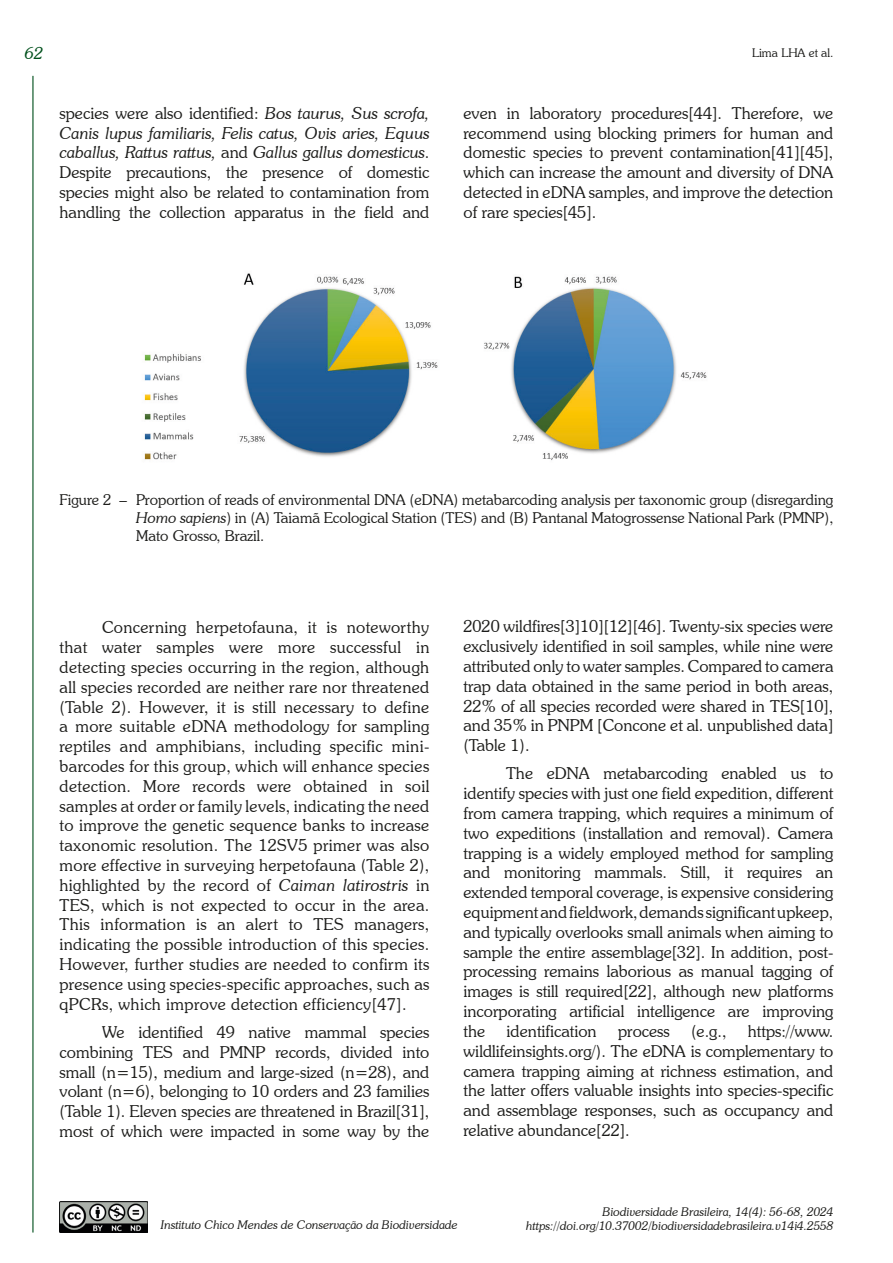
<style>
.page{position:relative;width:893px;height:1263px;background:#fff}
.page>*{position:absolute;margin:0;border:0;box-sizing:border-box;transform-origin:0 0}
.texto{font:300 16.5px/19.8px "Souvenir IT Cby BT";color:#1d1d1b;text-align:justify}
.t1{font:italic 300 16.5px "Souvenir IT Cby BT";color:#00501c}
.t2{font:300 15px/18px "Souvenir IT Cby BT";color:#1d1d1b;text-align:justify}
.t3{font:italic 300 12px/14.4px "Souvenir IT Cby BT";color:#1d1d1b;text-align:right}
.t4{font:300 12px "Souvenir IT Cby BT";color:#1d1d1b}
.s1{font-style:italic}
</style>
<div class="page">
<hr style="left:32px;top:76px;width:2px;height:1156px;background:#00501c">
<img style="left:60px;top:1201px;width:88px;height:31px">
<img style="left:144px;top:273px;width:563px;height:188px">
<p class="t1" style="left:25px;top:43px;width:20px">62</p>
<p class="t4" style="left:752px;top:46px;width:83px">Lima LHA et al.</p>
<p class="texto" style="left:60px;top:103px;width:371px">species were also identified: <span class="s1">Bos taurus, Sus scrofa, Canis lupus familiaris, Felis catus, Ovis aries, Equus caballus, Rattus rattus,</span> and <span class="s1">Gallus gallus domesticus</span>.<br>Despite precautions, the presence of domestic species might also be related to contamination from handling the collection apparatus in the field and</p>
<p class="texto" style="left:463px;top:103px;width:371px">even in laboratory procedures[44]. Therefore, we recommend using blocking primers for human and domestic species to prevent contamination[41][45], which can increase the amount and diversity of DNA detected in eDNA samples, and improve the detection of rare species[45].</p>
<p class="t2" style="left:136px;top:490px;width:699px;text-indent:-77px">Figure 2 – Proportion of reads of environmental DNA (eDNA) metabarcoding analysis per taxonomic group (disregarding <span class="s1">Homo sapiens</span>) in (A) Taiamã Ecological Station (TES) and (B) Pantanal Matogrossense National Park (PMNP), Mato Grosso, Brazil.</p>
<p class="texto" style="left:60px;top:617px;width:371px;text-indent:43px">Concerning herpetofauna, it is noteworthy that water samples were more successful in detecting species occurring in the region, although all species recorded are neither rare nor threatened (Table 2). However, it is still necessary to define a more suitable eDNA methodology for sampling reptiles and amphibians, including specific mini&shy;barcodes for this group, which will enhance species detection. More records were obtained in soil samples at order or family levels, indicating the need to improve the genetic sequence banks to increase taxonomic resolution. The 12SV5 primer was also more effective in surveying herpetofauna (Table 2), highlighted by the record of <span class="s1">Caiman latirostris</span> in TES, which is not expected to occur in the area.<br>This information is an alert to TES managers, indicating the possible introduction of this species.<br>However, further studies are needed to confirm its presence using species-specific approaches, such as qPCRs, which improve detection efficiency[47].</p>
<p class="texto" style="left:60px;top:1022px;width:371px;text-indent:43px">We identified 49 native mammal species combining TES and PMNP records, divided into small (n=15), medium and large-sized (n=28), and volant (n=6), belonging to 10 orders and 23 families (Table 1). Eleven species are threatened in Brazil[31], most of which were impacted in some way by the</p>
<p class="texto" style="left:463px;top:616px;width:371px">2020 wildfires[3]10][12][46]. Twenty-six species were exclusively identified in soil samples, while nine were attributed only to water samples. Compared to camera trap data obtained in the same period in both areas, 22% of all species recorded were shared in TES[10], and 35% in PNPM [Concone et al. unpublished data] (Table 1).</p>
<p class="texto" style="left:463px;top:763px;width:371px;text-indent:43px">The eDNA metabarcoding enabled us to identify species with just one field expedition, different from camera trapping, which requires a minimum of two expeditions (installation and removal). Camera trapping is a widely employed method for sampling and monitoring mammals. Still, it requires an extended temporal coverage, is expensive considering equipment and fieldwork, demands significant upkeep, and typically overlooks small animals when aiming to sample the entire assemblage[32]. In addition, post&shy;processing remains laborious as manual tagging of images is still required[22], although new platforms incorporating artificial intelligence are improving the</p>
<p class="texto" style="left:463px;top:1021px;width:371px;text-indent:284px">https://www. wildlifeinsights.org/). The eDNA is complementary to camera trapping aiming at richness estimation, and the latter offers valuable insights into species-specific and assemblage responses, such as occupancy and relative abundance[22].</p>
<p class="texto" style="left:507px;top:1021px;width:92px">identification</p>
<p class="texto" style="left:618px;top:1021px;width:53px">process</p>
<p class="texto" style="left:691px;top:1021px;width:37px">(e.g.,</p>
<p class="t3" style="left:161px;top:1217px;width:298px">Instituto Chico Mendes de Conservação da Biodiversidade</p>
<p class="t3" style="left:526px;top:1204px;width:309px">Biodiversidade Brasileira, 14(4): 56-68, 2024 https://doi.org/10.37002/biodiversidadebrasileira.v14i4.2558</p>
</div>
